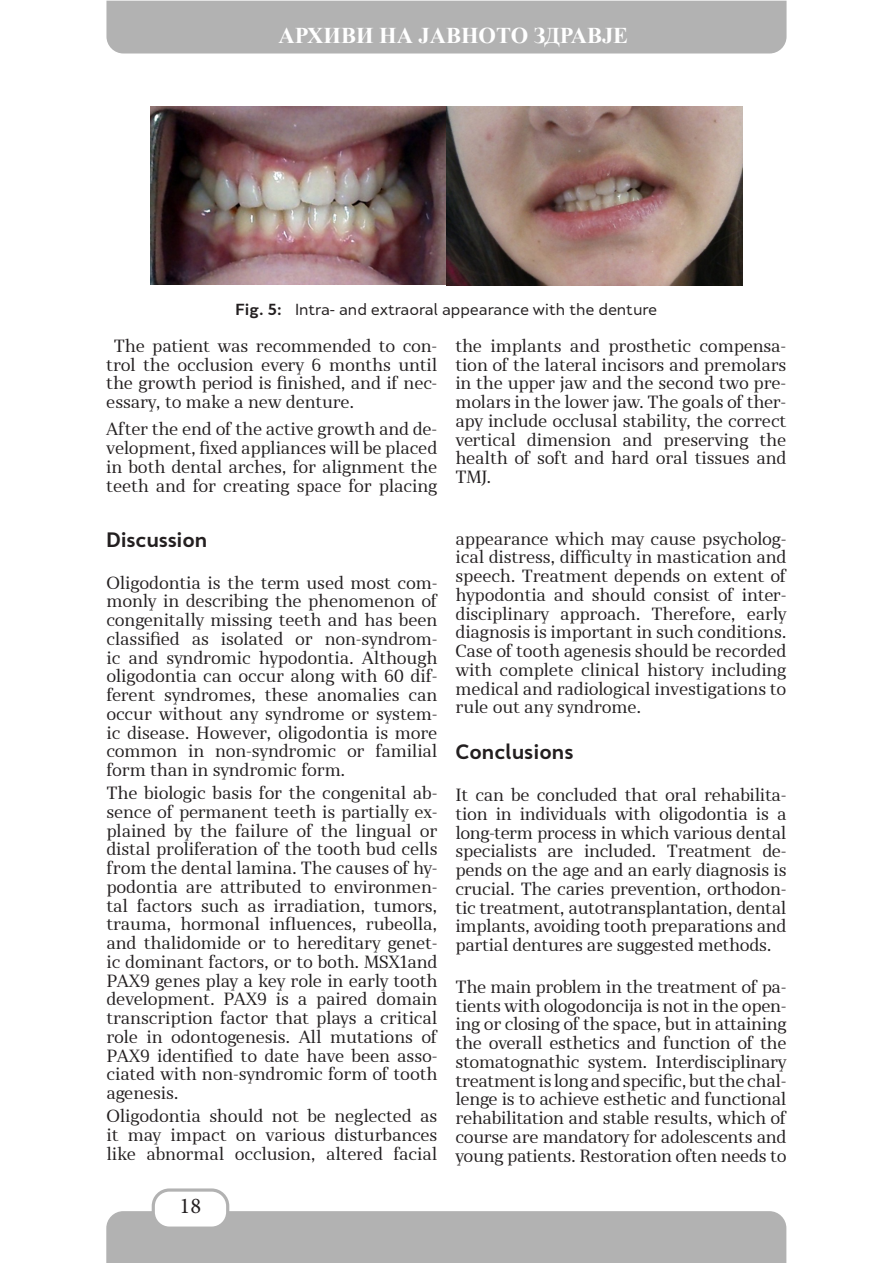
<style>
.page{position:relative;width:893px;height:1263px;background:#fff}
.page>*{position:absolute;margin:0;border:0;box-sizing:border-box;transform-origin:0 0}
.t1{font:700 22.5px "Times New Roman";color:#fff}
.t2{font:22.5px "Minion Pro";color:#231f20}
.t3{font:700 19.5px "Skola Sans";letter-spacing:-.01em;color:#231f20}
.t4{font:16.5px/18.8px "Skola Serif";letter-spacing:-.01em;color:#231f20;text-align:justify}
.t5{font:15px "Skola Sans";letter-spacing:-.01em;color:#231f20}
.s1{font-weight:700}
</style>
<div class="page">
<div style="left:106px;top:1px;width:680px;height:53px;background:#b2b2b2"></div>
<div style="left:106px;top:1211px;width:680px;height:52px;background:#b2b2b2"></div>
<div style="left:153px;top:1190px;width:75px;height:38px;background:#fff;border-radius:16px"></div>
<div style="left:152px;top:1188px;width:77px;height:42px;border:3px solid #b2b2b2;border-radius:16px"></div>
<img style="left:151px;top:106px;width:591px;height:179px">
<p class="t1" style="left:279px;top:20px;width:351px">АРХИВИ НА ЈАВНОТО ЗДРАВЈЕ</p>
<p class="t5" style="left:235px;top:300px;width:423px"><span class="s1">Fig. 5:</span> Intra- and extraoral appearance with the denture</p>
<p class="t4" style="left:106px;top:336px;width:333px;text-indent:8px">The patient was recommended to con&shy;trol the occlusion every 6 months until the growth period is finished, and if nec&shy;essary, to make a new denture.</p>
<p class="t4" style="left:106px;top:420px;width:333px">After the end of the active growth and de&shy;velopment, fixed appliances will be placed in both dental arches, for alignment the teeth and for creating space for placing</p>
<p class="t4" style="left:455px;top:336px;width:333px">the implants and prosthetic compensa&shy;tion of the lateral incisors and premolars in the upper jaw and the second two pre&shy;molars in the lower jaw. The goals of ther&shy;apy include occlusal stability, the correct vertical dimension and preserving the health of soft and hard oral tissues and TMJ.</p>
<p class="t3" style="left:106px;top:528px;width:102px">Discussion</p>
<p class="t4" style="left:106px;top:573px;width:333px">Oligodontia is the term used most com&shy;monly in describing the phenomenon of congenitally missing teeth and has been classified as isolated or non-syndrom&shy;ic and syndromic hypodontia. Although oligodontia can occur along with 60 dif&shy;ferent syndromes, these anomalies can occur without any syndrome or system&shy;ic disease. However, oligodontia is more common in non-syndromic or familial form than in syndromic form.</p>
<p class="t4" style="left:106px;top:784px;width:333px">The biologic basis for the congenital ab&shy;sence of permanent teeth is partially ex&shy;plained by the failure of the lingual or distal proliferation of the tooth bud cells from the dental lamina. The causes of hy&shy;podontia are attributed to environmen&shy;tal factors such as irradiation, tumors, trauma, hormonal influences, rubeolla, and thalidomide or to hereditary genet&shy;ic dominant factors, or to both. MSX1and PAX9 genes play a key role in early tooth development. PAX9 is a paired domain transcription factor that plays a critical role in odontogenesis. All mutations of PAX9 identified to date have been asso&shy;ciated with non-syndromic form of tooth agenesis.</p>
<p class="t4" style="left:106px;top:1107px;width:333px">Oligodontia should not be neglected as it may impact on various disturbances like abnormal occlusion, altered facial</p>
<h1 class="t2" style="left:180px;top:1190px;width:23px">18</h1>
<p class="t4" style="left:455px;top:529px;width:333px">appearance which may cause psycholog&shy;ical distress, difficulty in mastication and speech. Treatment depends on extent of hypodontia and should consist of inter&shy;disciplinary approach. Therefore, early diagnosis is important in such conditions.<br>Case of tooth agenesis should be recorded with complete clinical history including medical and radiological investigations to rule out any syndrome.</p>
<p class="t3" style="left:455px;top:740px;width:120px">Conclusions</p>
<p class="t4" style="left:455px;top:786px;width:333px">It can be concluded that oral rehabilita&shy;tion in individuals with oligodontia is a long-term process in which various dental specialists are included. Treatment de&shy;pends on the age and an early diagnosis is crucial. The caries prevention, orthodon&shy;tic treatment, autotransplantation, dental implants, avoiding tooth preparations and partial dentures are suggested methods.</p>
<p class="t4" style="left:455px;top:977px;width:333px">The main problem in the treatment of pa&shy;tients with ologodoncija is not in the open&shy;ing or closing of the space, but in attaining the overall esthetics and function of the stomatognathic system. Interdisciplinary treatment is long and specific, but the chal&shy;lenge is to achieve esthetic and functional rehabilitation and stable results, which of course are mandatory for adolescents and young patients. Restoration often needs to</p>
</div>
